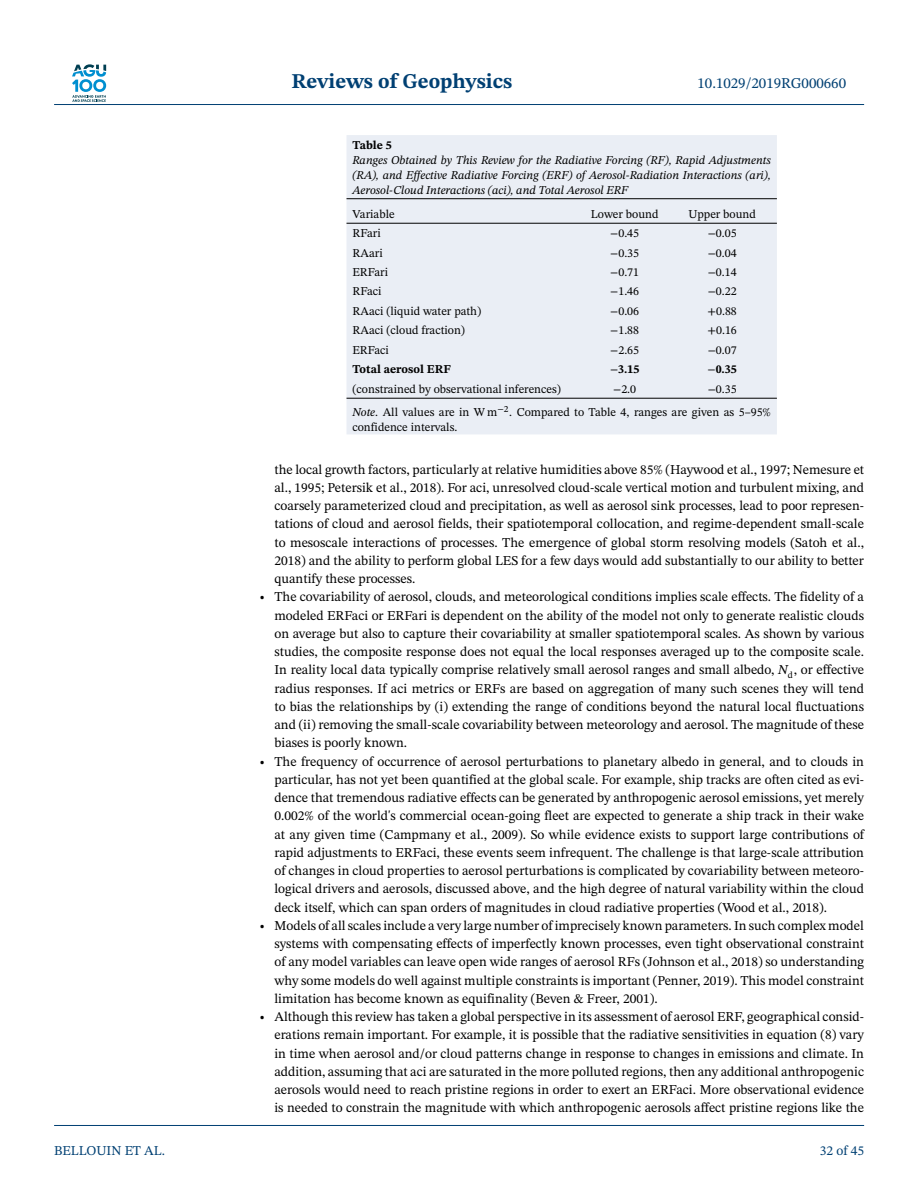
<style>
.page{position:relative;width:918px;height:1188px;background:#fff}
.page>*{position:absolute;margin:0;border:0;box-sizing:border-box;transform-origin:0 0}
.t1{font:700 21px "STIX Two Text";color:#004073}
.t2{font:15px "STIX Two Text";color:#004073}
.t3{font:13.5px/18.3px "STIX Two Text";color:#000;text-align:justify}
.t4{font:13.5px "STIX Two Text";color:#004073}
.t5{font:12px/23.9px "STIX Two Text";color:#000}
.t6{font:italic 12px/15px "STIX Two Text";color:#000;text-align:justify}
.t7{font:700 12px "STIX Two Text";color:#000}
.s1{font-family:"STIX Math"}
.s2{font-family:"STIX Math";font-weight:400}
.s3{font-style:italic}
</style>
<div class="page">
<svg style="left:72px;top:64px;width:34px;height:38px"></svg>
<hr style="left:54px;top:104px;width:810px;height:1px;background:#004073">
<div style="left:347px;top:135px;width:430px;height:299px;background:#eaeef5"></div>
<hr style="left:347px;top:198px;width:430px;height:1px;background:#000">
<hr style="left:347px;top:223px;width:430px;height:1px;background:#000">
<hr style="left:347px;top:398px;width:430px;height:1px;background:#000">
<hr style="left:54px;top:1125px;width:810px;height:1px;background:#004073">
<h1 class="t1" style="left:291px;top:73px;width:223px">Reviews of Geophysics</h1>
<p class="t2" style="left:697px;top:77px;width:150px">10.1029/2019RG000660</p>
<p class="t7" style="left:352px;top:140px;width:41px">Table 5</p>
<p class="t6" style="left:352px;top:154px;width:420px">Ranges Obtained by This Review for the Radiative Forcing (RF), Rapid Adjustments (RA), and Effective Radiative Forcing (ERF) of Aerosol-Radiation Interactions (ari), Aerosol-Cloud Interactions (aci), and Total Aerosol ERF</p>
<p class="t5" style="left:352px;top:203px;width:44px">Variable</p>
<p class="t5" style="left:591px;top:203px;width:69px">Lower bound</p>
<p class="t5" style="left:688px;top:203px;width:69px">Upper bound</p>
<p class="t5" style="left:352px;top:222px;width:30px">RFari</p>
<p class="t5" style="left:610px;top:222px;width:30px"><span class="s1">−</span>0.45</p>
<p class="t5" style="left:708px;top:222px;width:30px"><span class="s1">−</span>0.05</p>
<p class="t5" style="left:352px;top:242px;width:32px">RAari</p>
<p class="t5" style="left:610px;top:242px;width:30px"><span class="s1">−</span>0.35</p>
<p class="t5" style="left:708px;top:242px;width:30px"><span class="s1">−</span>0.04</p>
<p class="t5" style="left:352px;top:261px;width:37px">ERFari</p>
<p class="t5" style="left:610px;top:261px;width:30px"><span class="s1">−</span>0.71</p>
<p class="t5" style="left:708px;top:261px;width:30px"><span class="s1">−</span>0.14</p>
<p class="t5" style="left:352px;top:281px;width:31px">RFaci</p>
<p class="t5" style="left:610px;top:281px;width:30px"><span class="s1">−</span>1.46</p>
<p class="t5" style="left:708px;top:281px;width:30px"><span class="s1">−</span>0.22</p>
<p class="t5" style="left:352px;top:300px;width:130px">RAaci (liquid water path)</p>
<p class="t5" style="left:610px;top:300px;width:30px"><span class="s1">−</span>0.06</p>
<p class="t5" style="left:707px;top:300px;width:31px">+0.88</p>
<p class="t5" style="left:352px;top:320px;width:114px">RAaci (cloud fraction)</p>
<p class="t5" style="left:610px;top:320px;width:30px"><span class="s1">−</span>1.88</p>
<p class="t5" style="left:707px;top:320px;width:31px">+0.16</p>
<p class="t5" style="left:352px;top:339px;width:38px">ERFaci</p>
<p class="t5" style="left:610px;top:339px;width:30px"><span class="s1">−</span>2.65</p>
<p class="t5" style="left:708px;top:339px;width:30px"><span class="s1">−</span>0.07</p>
<p class="t7" style="left:352px;top:365px;width:100px">Total aerosol ERF</p>
<p class="t7" style="left:610px;top:365px;width:31px"><span class="s2">−</span>3.15</p>
<p class="t7" style="left:708px;top:365px;width:31px"><span class="s2">−</span>0.35</p>
<p class="t5" style="left:352px;top:378px;width:210px">(constrained by observational inferences)</p>
<p class="t5" style="left:613px;top:378px;width:25px"><span class="s1">−</span>2.0</p>
<p class="t5" style="left:352px;top:378px;width:420px;text-indent:355px"><span class="s1">−</span>0.35<br><span class="s3">Note</span>. All values are in W m<sup>−</sup><sup>2</sup>. Compared to Table 4, ranges are given as 5–95%</p>
<p class="t5" style="left:352px;top:417px;width:106px">confidence intervals.</p>
<p class="t3" style="left:274px;top:461px;width:591px">the local growth factors, particularly at relative humidities above 85% (Haywood et al., 1997; Nemesure et al., 1995; Petersik et al., 2018). For aci, unresolved cloud-scale vertical motion and turbulent mixing, and coarsely parameterized cloud and precipitation, as well as aerosol sink processes, lead to poor represen&shy;tations of cloud and aerosol fields, their spatiotemporal collocation, and regime-dependent small-scale to mesoscale interactions of processes. The emergence of global storm resolving models (Satoh et al., 2018) and the ability to perform global LES for a few days would add substantially to our ability to better quantify these processes.</p>
<p class="t3" style="left:274px;top:589px;width:591px;text-indent:-15px">• The covariability of aerosol, clouds, and meteorological conditions implies scale effects. The fidelity of a modeled ERFaci or ERFari is dependent on the ability of the model not only to generate realistic clouds on average but also to capture their covariability at smaller spatiotemporal scales. As shown by various studies, the composite response does not equal the local responses averaged up to the composite scale.<br>In reality local data typically comprise relatively small aerosol ranges and small albedo, <span class="s3">N</span><sub>d</sub>, or effective radius responses. If aci metrics or ERFs are based on aggregation of many such scenes they will tend to bias the relationships by (i) extending the range of conditions beyond the natural local fluctuations and (ii) removing the small-scale covariability between meteorology and aerosol. The magnitude of these biases is poorly known.</p>
<p class="t3" style="left:274px;top:753px;width:591px;text-indent:-15px">• The frequency of occurrence of aerosol perturbations to planetary albedo in general, and to clouds in particular, has not yet been quantified at the global scale. For example, ship tracks are often cited as evi&shy;dence that tremendous radiative effects can be generated by anthropogenic aerosol emissions, yet merely 0.002% of the world's commercial ocean-going fleet are expected to generate a ship track in their wake at any given time (Campmany et al., 2009). So while evidence exists to support large contributions of rapid adjustments to ERFaci, these events seem infrequent. The challenge is that large-scale attribution of changes in cloud properties to aerosol perturbations is complicated by covariability between meteoro&shy;logical drivers and aerosols, discussed above, and the high degree of natural variability within the cloud deck itself, which can span orders of magnitudes in cloud radiative properties (Wood et al., 2018).</p>
<p class="t3" style="left:274px;top:918px;width:591px;text-indent:-15px">• Models of all scales include a very large number of imprecisely known parameters. In such complex model systems with compensating effects of imperfectly known processes, even tight observational constraint of any model variables can leave open wide ranges of aerosol RFs (Johnson et al., 2018) so understanding why some models do well against multiple constraints is important (Penner, 2019). This model constraint limitation has become known as equifinality (Beven &amp; Freer, 2001).</p>
<p class="t3" style="left:274px;top:1009px;width:591px;text-indent:-15px">• Although this review has taken a global perspective in its assessment of aerosol ERF, geographical consid&shy;erations remain important. For example, it is possible that the radiative sensitivities in equation (8) vary in time when aerosol and/or cloud patterns change in response to changes in emissions and climate. In addition, assuming that aci are saturated in the more polluted regions, then any additional anthropogenic aerosols would need to reach pristine regions in order to exert an ERFaci. More observational evidence is needed to constrain the magnitude with which anthropogenic aerosols affect pristine regions like the</p>
<p class="t4" style="left:54px;top:1145px;width:113px">BELLOUIN ET AL.</p>
<p class="t4" style="left:820px;top:1145px;width:46px">32 of 45</p>
</div>
